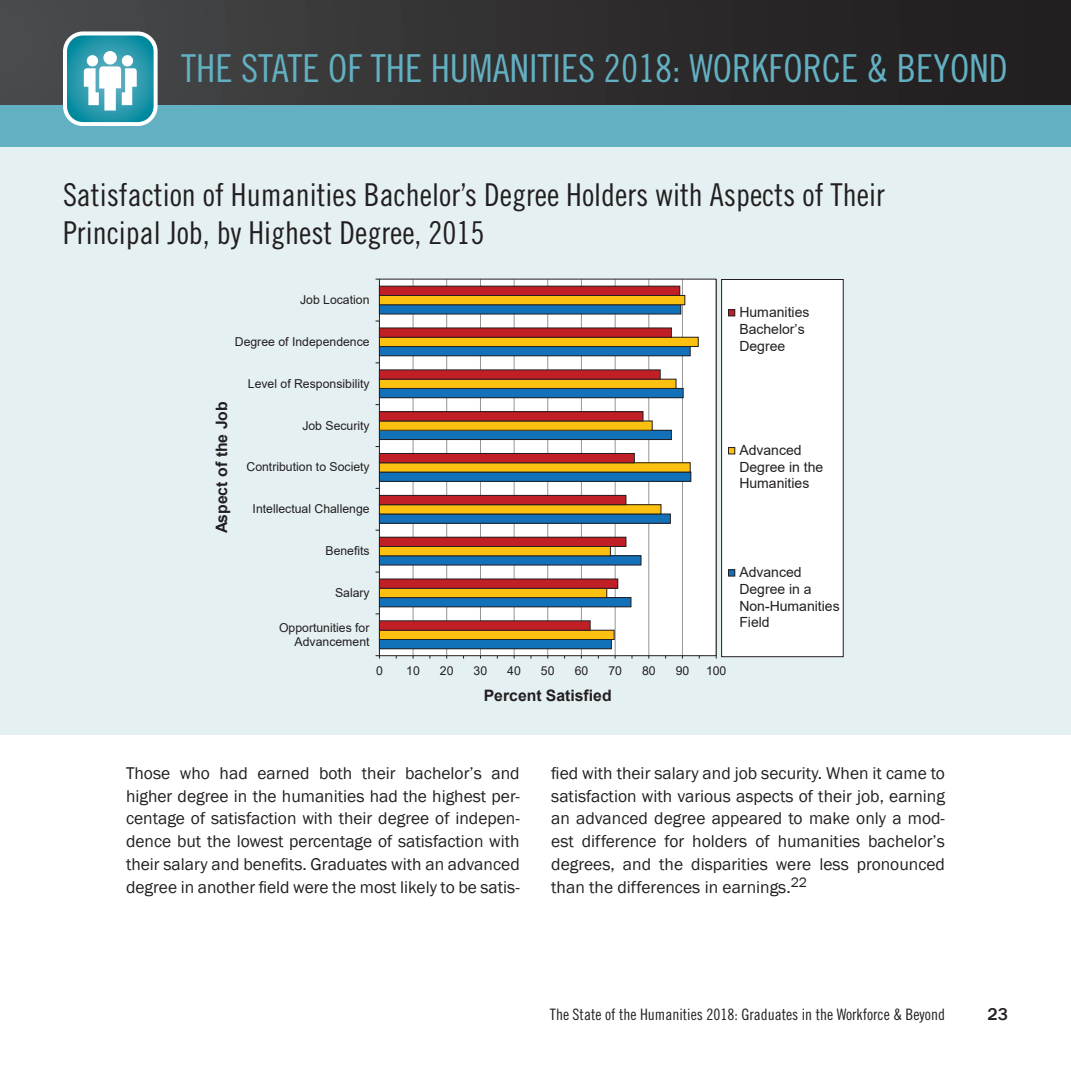
<style>
.page{position:relative;width:1071px;height:1071px;background:#fff}
.page>*{position:absolute;margin:0;border:0;box-sizing:border-box;transform-origin:0 0}
.t1{font:38.5px "Trade Gothic LT Std Cn 18";color:#62b0c2}
.t2{font:31.5px/37.8px "Trade Gothic LT Std Cn 18";color:#231f20}
.Text{font:17.5px/22.8px "Franklin Gothic";color:#231f20;text-align:justify}
.t3{font:500 17.5px "Franklin Gothic";color:#231f20}
.t4{font:15.75px "Trade Gothic LT Std Cn 18";color:#231f20}
.t5{font:700 15.75px "Arial";color:#231f20}
.t6{font:14px/16.8px "Arial";color:#231f20}
.t7{font:12.25px/14.7px "Arial";color:#231f20;text-align:right}
</style>
<div class="page">
<div style="left:0;top:147px;width:1071px;height:588px;background:#e5f0f3"></div>
<div style="left:379px;top:279px;width:337px;height:377px;background:#fff"></div>
<hr style="left:682px;top:279px;width:1px;height:377px;background:#939598">
<hr style="left:648px;top:279px;width:1px;height:377px;background:#939598">
<hr style="left:615px;top:279px;width:1px;height:377px;background:#939598">
<hr style="left:581px;top:279px;width:1px;height:377px;background:#939598">
<hr style="left:547px;top:279px;width:1px;height:377px;background:#939598">
<hr style="left:514px;top:279px;width:1px;height:377px;background:#939598">
<hr style="left:480px;top:279px;width:1px;height:377px;background:#939598">
<hr style="left:446px;top:279px;width:1px;height:377px;background:#939598">
<hr style="left:413px;top:279px;width:1px;height:377px;background:#939598">
<div style="left:379px;top:640px;width:232px;height:9px;background:#1371b9"></div>
<div style="left:379px;top:639px;width:233px;height:10px;border:1px solid #231f20"></div>
<div style="left:379px;top:598px;width:252px;height:9px;background:#1371b9"></div>
<div style="left:379px;top:597px;width:252px;height:10px;border:1px solid #231f20"></div>
<div style="left:379px;top:556px;width:262px;height:9px;background:#1371b9"></div>
<div style="left:379px;top:514px;width:291px;height:9px;background:#1371b9"></div>
<div style="left:379px;top:514px;width:292px;height:10px;border:1px solid #231f20"></div>
<div style="left:379px;top:472px;width:312px;height:9px;background:#1371b9"></div>
<div style="left:379px;top:472px;width:312px;height:10px;border:1px solid #231f20"></div>
<div style="left:379px;top:430px;width:292px;height:10px;background:#1371b9"></div>
<div style="left:379px;top:430px;width:293px;height:10px;border:1px solid #231f20"></div>
<div style="left:379px;top:388px;width:304px;height:10px;background:#1371b9"></div>
<div style="left:379px;top:388px;width:305px;height:10px;border:1px solid #231f20"></div>
<div style="left:379px;top:347px;width:311px;height:9px;background:#1371b9"></div>
<div style="left:379px;top:346px;width:312px;height:10px;border:1px solid #231f20"></div>
<div style="left:379px;top:305px;width:302px;height:9px;background:#1371b9"></div>
<div style="left:379px;top:630px;width:235px;height:10px;background:#fcc011"></div>
<div style="left:379px;top:630px;width:236px;height:10px;border:1px solid #231f20"></div>
<div style="left:379px;top:588px;width:228px;height:10px;background:#fcc011"></div>
<div style="left:379px;top:588px;width:228px;height:10px;border:1px solid #231f20"></div>
<div style="left:379px;top:546px;width:231px;height:10px;background:#fcc011"></div>
<div style="left:379px;top:546px;width:232px;height:10px;border:1px solid #231f20"></div>
<div style="left:379px;top:505px;width:282px;height:9px;background:#fcc011"></div>
<div style="left:379px;top:463px;width:311px;height:9px;background:#fcc011"></div>
<div style="left:379px;top:421px;width:273px;height:9px;background:#fcc011"></div>
<div style="left:379px;top:421px;width:274px;height:10px;border:1px solid #231f20"></div>
<div style="left:379px;top:379px;width:297px;height:9px;background:#fcc011"></div>
<div style="left:379px;top:379px;width:297px;height:10px;border:1px solid #231f20"></div>
<div style="left:379px;top:337px;width:319px;height:10px;background:#fcc011"></div>
<div style="left:379px;top:337px;width:320px;height:10px;border:1px solid #231f20"></div>
<div style="left:379px;top:295px;width:306px;height:10px;background:#fcc011"></div>
<div style="left:379px;top:295px;width:306px;height:10px;border:1px solid #231f20"></div>
<div style="left:379px;top:621px;width:211px;height:9px;background:#c02025"></div>
<div style="left:379px;top:620px;width:212px;height:11px;border:1px solid #231f20"></div>
<div style="left:379px;top:579px;width:239px;height:9px;background:#c02025"></div>
<div style="left:379px;top:579px;width:239px;height:10px;border:1px solid #231f20"></div>
<div style="left:379px;top:537px;width:247px;height:9px;background:#c02025"></div>
<div style="left:379px;top:537px;width:247px;height:10px;border:1px solid #231f20"></div>
<div style="left:379px;top:495px;width:247px;height:10px;background:#c02025"></div>
<div style="left:379px;top:495px;width:247px;height:10px;border:1px solid #231f20"></div>
<div style="left:379px;top:453px;width:255px;height:10px;background:#c02025"></div>
<div style="left:379px;top:453px;width:256px;height:10px;border:1px solid #231f20"></div>
<div style="left:379px;top:412px;width:264px;height:9px;background:#c02025"></div>
<div style="left:379px;top:411px;width:264px;height:10px;border:1px solid #231f20"></div>
<div style="left:379px;top:370px;width:281px;height:9px;background:#c02025"></div>
<div style="left:379px;top:369px;width:282px;height:11px;border:1px solid #231f20"></div>
<div style="left:379px;top:328px;width:292px;height:9px;background:#c02025"></div>
<div style="left:379px;top:328px;width:293px;height:10px;border:1px solid #231f20"></div>
<div style="left:379px;top:286px;width:301px;height:9px;background:#c02025"></div>
<div style="left:379px;top:286px;width:301px;height:10px;border:1px solid #231f20"></div>
<div style="left:722px;top:280px;width:121px;height:377px;background:#fff"></div>
<div style="left:721px;top:279px;width:123px;height:378px;border:1px solid #231f20"></div>
<div style="left:728px;top:309px;width:7px;height:7px;border:1px solid #231f20"></div>
<div style="left:728px;top:447px;width:7px;height:7px;border:1px solid #231f20"></div>
<svg style="left:730px;top:571px;width:3px;height:4px"></svg>
<div style="left:728px;top:569px;width:7px;height:8px;border:1px solid #231f20"></div>
<div style="left:0;top:105px;width:1071px;height:42px;background:#62b0c2"></div>
<div style="left:0;top:0;width:1071px;height:105px;background:linear-gradient(to right,#484a4b,#1e1a1b)"></div>
<div style="left:63px;top:32px;width:94px;height:94px;background:#fff;border-radius:20px"></div>
<svg style="left:67px;top:35px;width:87px;height:87px"></svg>
<h1 class="t1" style="left:181px;top:46px;width:828px">THE STATE OF THE HUMANITIES 2018: WORKFORCE &amp; BEYOND</h1>
<p class="t2" style="left:63px;top:176px;width:823px">Satisfaction of Humanities Bachelor’s Degree Holders with Aspects of Their<br>Principal Job, by Highest Degree, 2015</p>
<p class="t7" style="left:300px;top:292px;width:71px">Job Location</p>
<p class="t7" style="left:235px;top:334px;width:136px">Degree of Independence</p>
<p class="t5" style="left:210px;top:533px;width:134px;rotate:-90deg">Aspect of the Job</p>
<p class="t7" style="left:248px;top:376px;width:123px">Level of Responsibility</p>
<p class="t7" style="left:302px;top:418px;width:69px">Job Security</p>
<p class="t7" style="left:247px;top:460px;width:125px">Contribution to Society</p>
<p class="t7" style="left:253px;top:502px;width:119px">Intellectual Challenge</p>
<p class="t7" style="left:326px;top:543px;width:46px">Benefits</p>
<p class="t7" style="left:335px;top:585px;width:36px">Salary</p>
<p class="t7" style="left:279px;top:620px;width:92px">Opportunities for<br>Advancement</p>
<p class="t7" style="left:376px;top:663px;width:8px">0</p>
<p class="t7" style="left:406px;top:663px;width:15px">10</p>
<p class="t7" style="left:440px;top:663px;width:15px">20</p>
<p class="t7" style="left:474px;top:663px;width:15px">30</p>
<p class="t7" style="left:507px;top:663px;width:15px">40</p>
<p class="t7" style="left:541px;top:663px;width:15px">50</p>
<p class="t7" style="left:575px;top:663px;width:15px">60</p>
<p class="t7" style="left:608px;top:663px;width:15px">70</p>
<p class="t7" style="left:642px;top:663px;width:15px">80</p>
<p class="t7" style="left:676px;top:663px;width:15px">90</p>
<p class="t7" style="left:706px;top:663px;width:22px">100</p>
<p class="t5" style="left:484px;top:685px;width:129px">Percent Satisfied</p>
<p class="t6" style="left:739px;top:304px;width:72px">Humanities<br>Bachelor’s<br>Degree</p>
<p class="t6" style="left:739px;top:441px;width:86px">Advanced<br>Degree in the<br>Humanities</p>
<p class="t6" style="left:739px;top:564px;width:102px">Advanced<br>Degree in a<br>Non-Humanities<br>Field</p>
<p class="Text" style="left:126px;top:762px;width:395px">Those who had earned both their bachelor’s and higher degree in the humanities had the highest per&shy;centage of satisfaction with their degree of indepen&shy;dence but the lowest percentage of satisfaction with their salary and benefits. Graduates with an advanced degree in another field were the most likely to be satis-</p>
<p class="Text" style="left:551px;top:762px;width:395px">fied with their salary and job security. When it came to satisfaction with various aspects of their job, earning an advanced degree appeared to make only a mod&shy;est difference for holders of humanities bachelor’s degrees, and the disparities were less pronounced than the differences in earnings.<sup>22</sup></p>
<p class="t4" style="left:550px;top:1005px;width:397px">The State of the Humanities 2018: Graduates in the Workforce &amp; Beyond</p>
<p class="t3" style="left:987px;top:1004px;width:22px">23</p>
</div>
